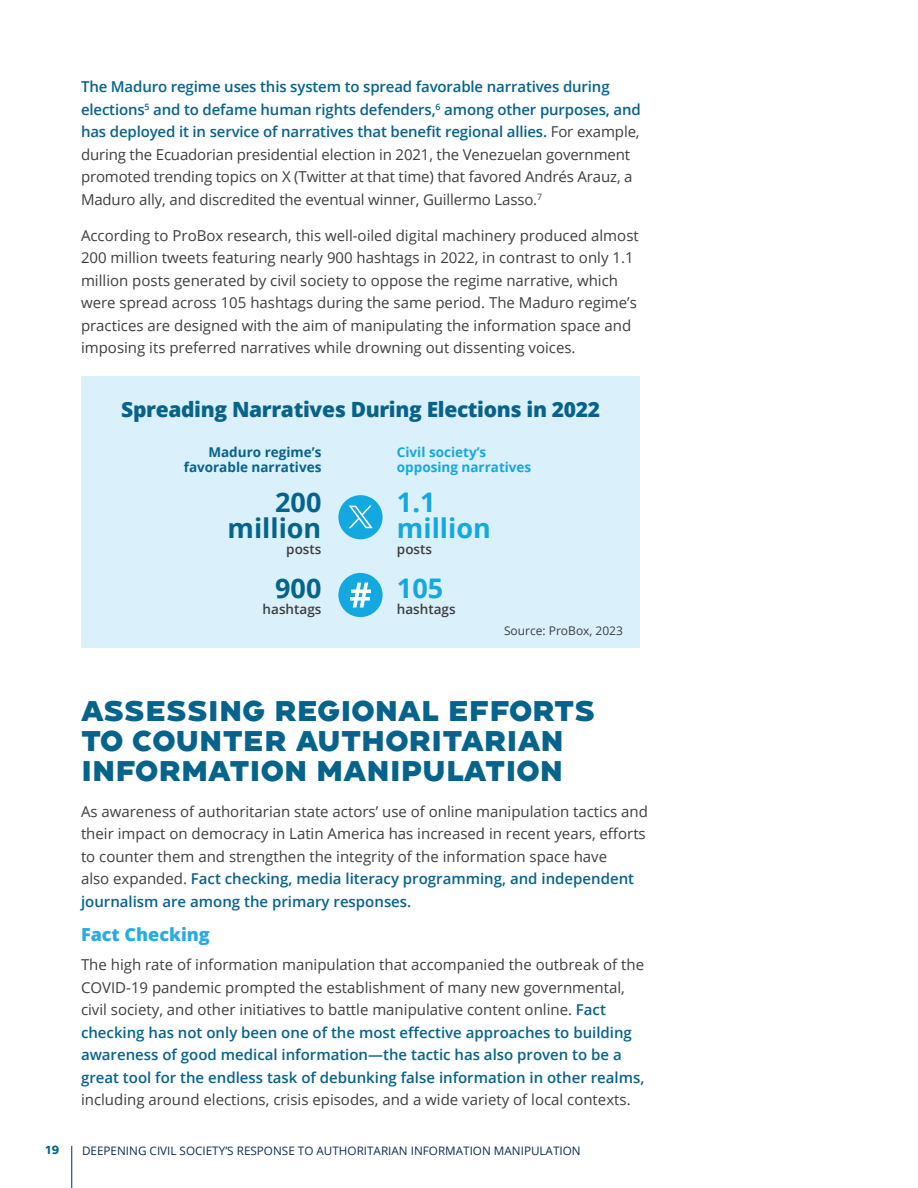
<style>
.page{position:relative;width:918px;height:1188px;background:#fff}
.page>*{position:absolute;margin:0;border:0;box-sizing:border-box;transform-origin:0 0}
.t1{font:900 28.5px/30px "Conneqt";color:#06638c}
.Table_-_Body{font:700 27px "Open Sans";color:#06638c}
.Table_-_Body-2{font:700 27px "Open Sans";color:#14a8e0}
.t2{font:800 21px "Open Sans";letter-spacing:-.015em;color:#06638c}
.t3{font:800 18px "Open Sans";color:#29abe2}
.Body{font:15px/22.5px "Open Sans";color:#3e3e3f}
.Table_-_Body-3{font:700 13.5px/15px "Open Sans";color:#06638c;text-align:right}
.Table_-_Body-4{font:700 13.5px/15px "Open Sans";color:#14a8e0}
.Table_-_Body-5{font:600 13.5px "Open Sans";color:#3e3e3f}
.Body-2{font:12px "Open Sans";color:#3e3e3f}
.t4{font:11.7px "Open Sans";color:#0c2e4e}
.t5{font:700 11.7px "Conneqt";color:#06638c}
.s1{font-weight:600;color:#06638c}
</style>
<div class="page">
<hr style="left:71px;top:1146px;width:1px;height:42px;background:#0c2e4e">
<div style="left:82px;top:376px;width:558px;height:272px;background:#daf0fa"></div>
<div style="left:338px;top:573px;width:45px;height:44px;background:#14a8e0;border-radius:50%"></div>
<svg style="left:350px;top:583px;width:21px;height:25px"></svg>
<div style="left:338px;top:495px;width:45px;height:44px;background:#14a8e0;border-radius:50%"></div>
<svg style="left:349px;top:506px;width:24px;height:22px"></svg>
<p class="Body" style="left:81px;top:75px;width:561px"><span class="s1">The Maduro regime uses this system to spread favorable narratives during elections</span><sup>5</sup> <span class="s1">and to defame human rights defenders,</span><sup>6</sup> <span class="s1">among other purposes, and has deployed it in service of narratives that benefit regional allies.</span> For example, during the Ecuadorian presidential election in 2021, the Venezuelan government promoted trending topics on X (Twitter at that time) that favored Andrés Arauz, a Maduro ally, and discredited the eventual winner, Guillermo Lasso.<sup>7</sup></p>
<p class="Body" style="left:81px;top:224px;width:559px">According to ProBox research, this well-oiled digital machinery produced almost 200 million tweets featuring nearly 900 hashtags in 2022, in contrast to only 1.1 million posts generated by civil society to oppose the regime narrative, which were spread across 105 hashtags during the same period. The Maduro regime’s practices are designed with the aim of manipulating the information space and imposing its preferred narratives while drowning out dissenting voices.</p>
<h3 class="t2" style="left:121px;top:394px;width:480px">Spreading Narratives During Elections in 2022</h3>
<p class="Table_-_Body-3" style="left:184px;top:444px;width:139px">Maduro regime’s favorable narratives</p>
<p class="Table_-_Body" style="left:275px;top:484px;width:48px">200</p>
<p class="Table_-_Body" style="left:227px;top:509px;width:95px">million</p>
<p class="Table_-_Body-5" style="left:286px;top:540px;width:37px">posts</p>
<p class="Table_-_Body" style="left:275px;top:569px;width:48px">900</p>
<p class="Table_-_Body-5" style="left:263px;top:600px;width:60px">hashtags</p>
<p class="Table_-_Body-4" style="left:397px;top:444px;width:136px">Civil society’s opposing narratives</p>
<p class="Table_-_Body-2" style="left:397px;top:484px;width:40px">1.1</p>
<p class="Table_-_Body-2" style="left:397px;top:509px;width:95px">million</p>
<p class="Table_-_Body-5" style="left:397px;top:540px;width:37px">posts</p>
<p class="Table_-_Body-2" style="left:397px;top:569px;width:48px">105</p>
<p class="Table_-_Body-5" style="left:397px;top:600px;width:60px">hashtags</p>
<p class="Body-2" style="left:504px;top:623px;width:121px">Source: ProBox, 2023</p>
<h1 class="t1" style="left:81px;top:694px;width:516px">ASSESSING REGIONAL EFFORTS<br>TO COUNTER AUTHORITARIAN<br>INFORMATION MANIPULATION</h1>
<p class="Body" style="left:81px;top:800px;width:568px">As awareness of authoritarian state actors’ use of online manipulation tactics and their impact on democracy in Latin America has increased in recent years, efforts to counter them and strengthen the integrity of the information space have<br>also expanded. <span class="s1">Fact checking, media literacy programming, and independent journalism are among the primary responses.</span></p>
<h2 class="t3" style="left:81px;top:921px;width:130px">Fact Checking</h2>
<p class="Body" style="left:81px;top:953px;width:565px">The high rate of information manipulation that accompanied the outbreak of the COVID-19 pandemic prompted the establishment of many new governmental, civil society, and other initiatives to battle manipulative content online. <span class="s1">Fact checking has not only been one of the most effective approaches to building awareness of good medical information—the tactic has also proven to be a great tool for the endless task of debunking false information in other realms, </span>including around elections, crisis episodes, and a wide variety of local contexts.</p>
<p class="t5" style="left:45px;top:1142px;width:15px">19</p>
<p class="t4" style="left:82px;top:1143px;width:17px">Deepening</p>
<p class="t4" style="left:150px;top:1143px;width:13px">Civil</p>
<p class="t4" style="left:180px;top:1143px;width:14px">Society</p>
<p class="t4" style="left:225px;top:1143px;width:27px">’s Response</p>
<p class="t4" style="left:298px;top:1143px;width:34px">to Authoritarian</p>
<p class="t4" style="left:411px;top:1143px;width:12px">Information</p>
<p class="t4" style="left:494px;top:1143px;width:19px">Manipulation</p>
</div>
